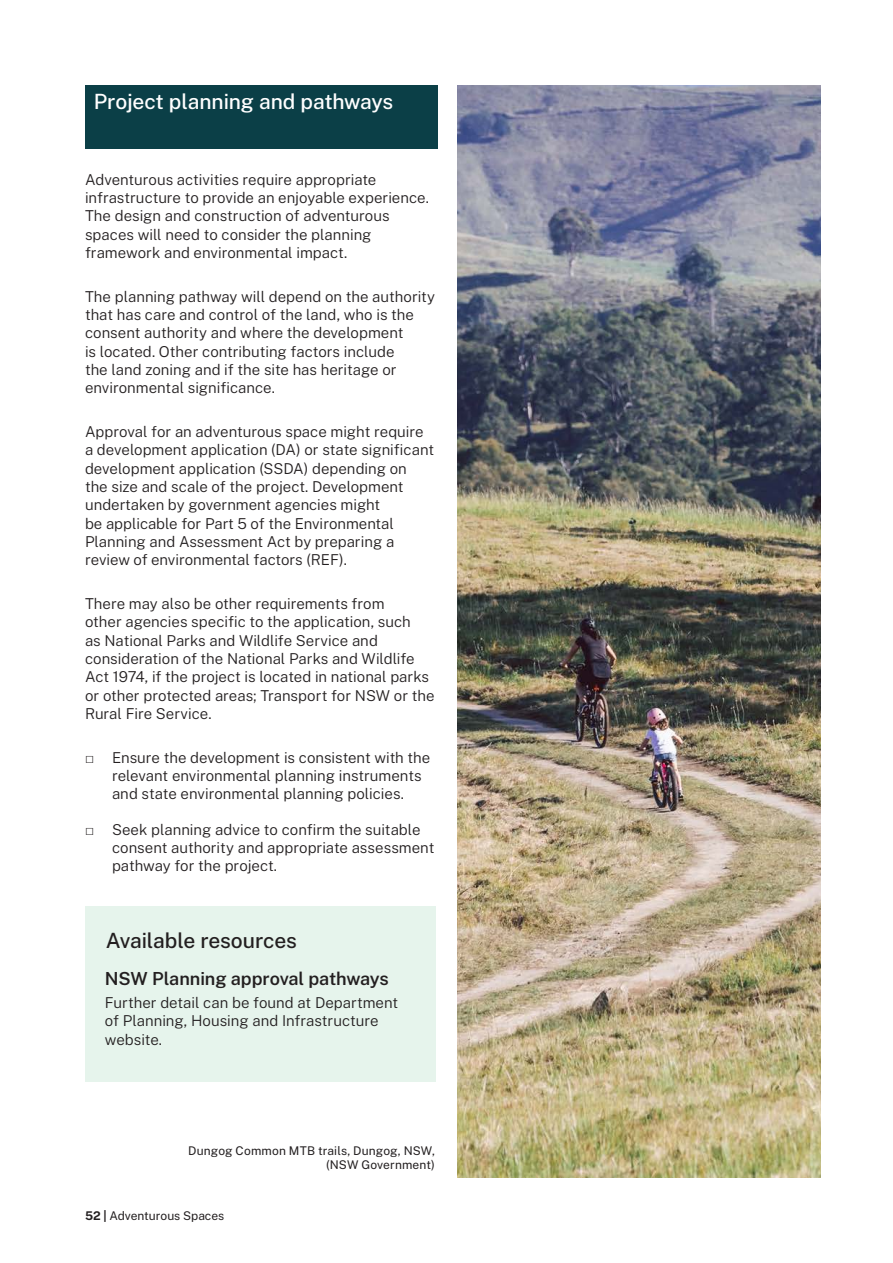
<style>
.page{position:relative;width:893px;height:1263px;background:#fff}
.page>*{position:absolute;margin:0;border:0;box-sizing:border-box;transform-origin:0 0}
.Heading_3{font:500 21px "Public Sans";letter-spacing:-.005em;color:#fff}
.Heading_3-2{font:500 21px "Public Sans";letter-spacing:-.005em;color:#231f20}
.Heading_4{font:600 18px "Public Sans";letter-spacing:-.01em;color:#231f20}
.Body{font:300 15px/18.3px "Public Sans";color:#231f20}
.Heading_4-2{font:300 15px/18.3px "Public Sans";color:#231f20}
.Captions{font:12px "Public Sans";letter-spacing:.005em;color:#231f20}
.s1{font-family:"Century";font-weight:400}
.s2{font-weight:700}
</style>
<div class="page">
<hr style="left:892px;top:454px;width:1px;height:809px;background:#103e46">
<div style="left:85px;top:85px;width:352px;height:64px;background:#0b3f47"></div>
<div style="left:86px;top:906px;width:350px;height:175px;background:#e6f4ec"></div>
<img style="left:457px;top:85px;width:363px;height:1093px">
<h3 class="Heading_3" style="left:94px;top:87px;width:301px">Project planning and pathways</h3>
<p class="Body" style="left:85px;top:170px;width:345px">Adventurous activities require appropriate infrastructure to provide an enjoyable experience.<br>The design and construction of adventurous spaces will need to consider the planning framework and environmental impact.</p>
<p class="Body" style="left:85px;top:287px;width:352px">The planning pathway will depend on the authority that has care and control of the land, who is the consent authority and where the development<br>is located. Other contributing factors include<br>the land zoning and if the site has heritage or environmental significance.</p>
<p class="Body" style="left:85px;top:422px;width:351px">Approval for an adventurous space might require a development application (DA) or state significant development application (SSDA) depending on<br>the size and scale of the project. Development undertaken by government agencies might<br>be applicable for Part 5 of the Environmental Planning and Assessment Act by preparing a review of environmental factors (REF).</p>
<p class="Body" style="left:85px;top:594px;width:351px">There may also be other requirements from<br>other agencies specific to the application, such<br>as National Parks and Wildlife Service and consideration of the National Parks and Wildlife Act 1974, if the project is located in national parks or other protected areas; Transport for NSW or the Rural Fire Service.</p>
<p class="Body" style="left:112px;top:747px;width:320px;text-indent:-27px"><span class="s1">□</span> Ensure the development is consistent with the relevant environmental planning instruments and state environmental planning policies.</p>
<p class="Body" style="left:112px;top:819px;width:324px;text-indent:-27px"><span class="s1">□</span> Seek planning advice to confirm the suitable consent authority and appropriate assessment pathway for the project.</p>
<h3 class="Heading_3-2" style="left:106px;top:927px;width:193px">Available resources</h3>
<h4 class="Heading_4" style="left:105px;top:967px;width:285px">NSW Planning approval pathways</h4>
<h4 class="Heading_4-2" style="left:105px;top:993px;width:295px">Further detail can be found at Department of Planning, Housing and Infrastructure website.</h4>
<p class="Captions" style="left:188px;top:1143px;width:248px">Dungog Common MTB trails, Dungog, NSW,</p>
<p class="Captions" style="left:326px;top:1156px;width:110px">(NSW Government)</p>
<p class="Captions" style="left:85px;top:1208px;width:141px"><span class="s2">52 |</span> Adventurous Spaces</p>
</div>
